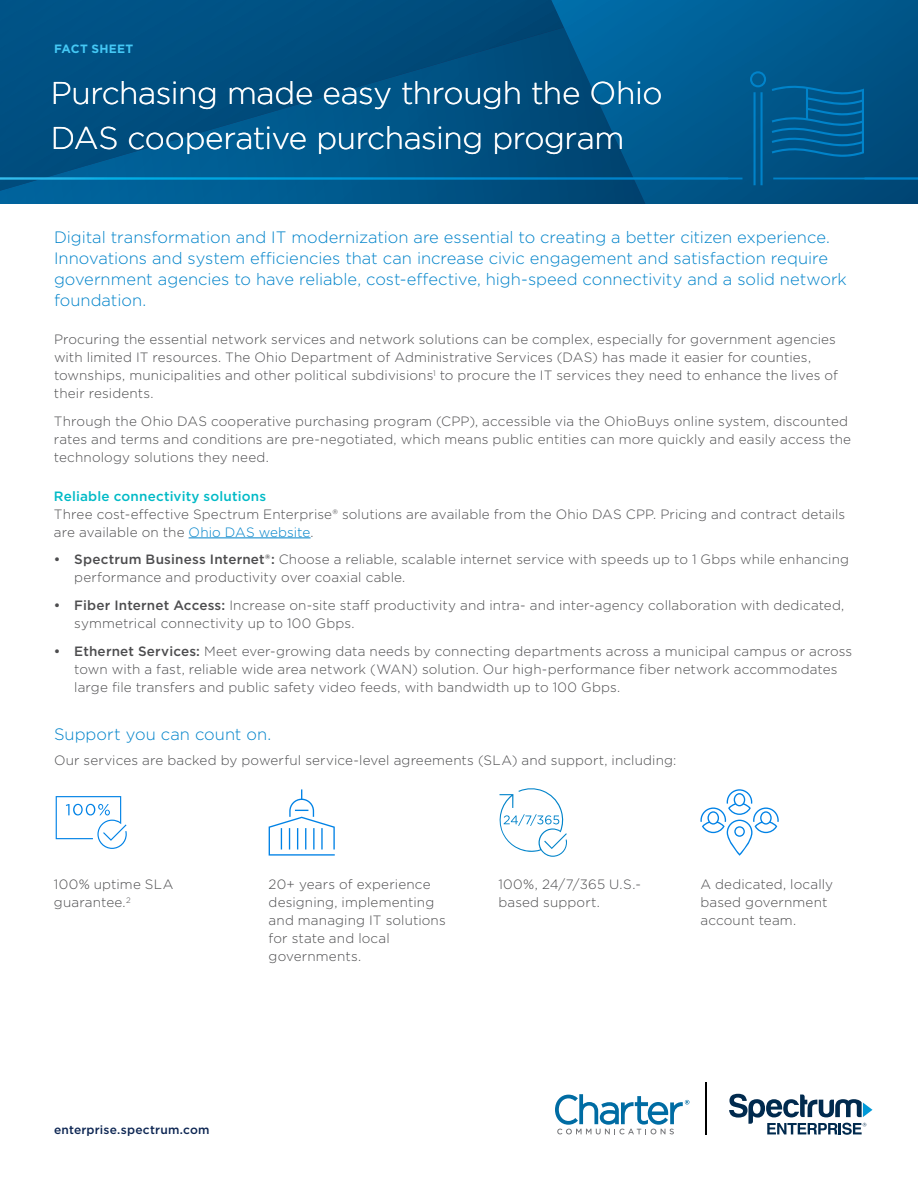
<style>
.page{position:relative;width:918px;height:1188px;background:#fff}
.page>*{position:absolute;margin:0;border:0;box-sizing:border-box;transform-origin:0 0}
.t1{font:300 31.5px/45px "Gotham";letter-spacing:-.015em;color:#fff}
.t2{font:300 16.5px/21px "Gotham";color:#0083ca}
.t3{font:300 13.5px/18px "Gotham";letter-spacing:.01em;color:#4d4d4f}
.t4{font:500 13.5px "Gotham";letter-spacing:.01em;color:#00bac6}
.t5{font:500 12px "Gotham";letter-spacing:.02em;color:#0c2552}
.t6{font:700 12px "Gotham";letter-spacing:.025em;color:#44c8f5}
.s1{color:#0083ca}
.s2{font-weight:500}
</style>
<div class="page">
<svg style="left:0;top:0;width:918px;height:204px;background:#005486"></svg>
<hr style="left:0;top:178px;width:742px;height:1px;background:#fff">
<hr style="left:773px;top:178px;width:145px;height:1px;background:#0083ca">
<hr style="left:189px;top:538px;width:122px;height:1px;background:#0083ca">
<svg style="left:750px;top:71px;width:114px;height:114px;background:#00588d"></svg>
<svg style="left:269px;top:789px;width:66px;height:67px"></svg>
<svg style="left:700px;top:789px;width:79px;height:67px"></svg>
<svg style="left:499px;top:788px;width:68px;height:69px"></svg>
<svg style="left:56px;top:796px;width:71px;height:53px"></svg>
<hr style="left:706px;top:1082px;width:1px;height:52px;background:#000">
<svg style="left:555px;top:1094px;width:134px;height:40px"></svg>
<svg style="left:729px;top:1094px;width:144px;height:41px"></svg>
<p class="t6" style="left:54px;top:40px;width:81px">FACT SHEET</p>
<h1 class="t1" style="left:51px;top:70px;width:613px">Purchasing made easy through the Ohio<br>DAS cooperative purchasing program</h1>
<p class="t2" style="left:54px;top:226px;width:794px">Digital transformation and IT modernization are essential to creating a better citizen experience.<br>Innovations and system efficiencies that can increase civic engagement and satisfaction require government agencies to have reliable, cost-effective, high-speed connectivity and a solid network foundation.</p>
<p class="t3" style="left:54px;top:330px;width:786px">Procuring the essential network services and network solutions can be complex, especially for government agencies with limited IT resources. The Ohio Department of Administrative Services (DAS) has made it easier for counties, townships, municipalities and other political subdivisions<sup>1</sup> to procure the IT services they need to enhance the lives of their residents.</p>
<p class="t3" style="left:54px;top:412px;width:799px">Through the Ohio DAS cooperative purchasing program (CPP), accessible via the OhioBuys online system, discounted rates and terms and conditions are pre-negotiated, which means public entities can more quickly and easily access the technology solutions they need.</p>
<p class="t4" style="left:54px;top:487px;width:214px">Reliable connectivity solutions</p>
<p class="t3" style="left:54px;top:504px;width:793px">Three cost-effective Spectrum Enterprise® solutions are available from the Ohio DAS CPP. Pricing and contract details are available on the <span class="s1">Ohio DAS website</span>.</p>
<p class="t3" style="left:74px;top:550px;width:776px;text-indent:-20px"><span class="s2">• Spectrum Business Internet®:</span> Choose a reliable, scalable internet service with speeds up to 1 Gbps while enhancing performance and productivity over coaxial cable.</p>
<p class="t3" style="left:74px;top:596px;width:772px;text-indent:-20px"><span class="s2">• Fiber Internet Access:</span> Increase on-site staff productivity and intra- and inter-agency collaboration with dedicated, symmetrical connectivity up to 100 Gbps.</p>
<p class="t3" style="left:74px;top:642px;width:780px;text-indent:-20px"><span class="s2">• Ethernet Services:</span> Meet ever-growing data needs by connecting departments across a municipal campus or across town with a fast, reliable wide area network (WAN) solution. Our high-performance fiber network accommodates large file transfers and public safety video feeds, with bandwidth up to 100 Gbps.</p>
<p class="t2" style="left:54px;top:723px;width:219px">Support you can count on.</p>
<p class="t3" style="left:54px;top:751px;width:624px">Our services are backed by powerful service-level agreements (SLA) and support, including:</p>
<p class="t3" style="left:54px;top:875px;width:121px">100% uptime SLA guarantee.<sup>2</sup></p>
<p class="t3" style="left:498px;top:875px;width:144px">100%, 24/7/365 U.S.- based support.</p>
<p class="t3" style="left:269px;top:875px;width:179px">20+ years of experience designing, implementing and managing IT solutions for state and local governments.</p>
<p class="t3" style="left:700px;top:875px;width:134px">A dedicated, locally based government account team.</p>
<p class="t5" style="left:54px;top:1122px;width:157px">enterprise.spectrum.com</p>
</div>
